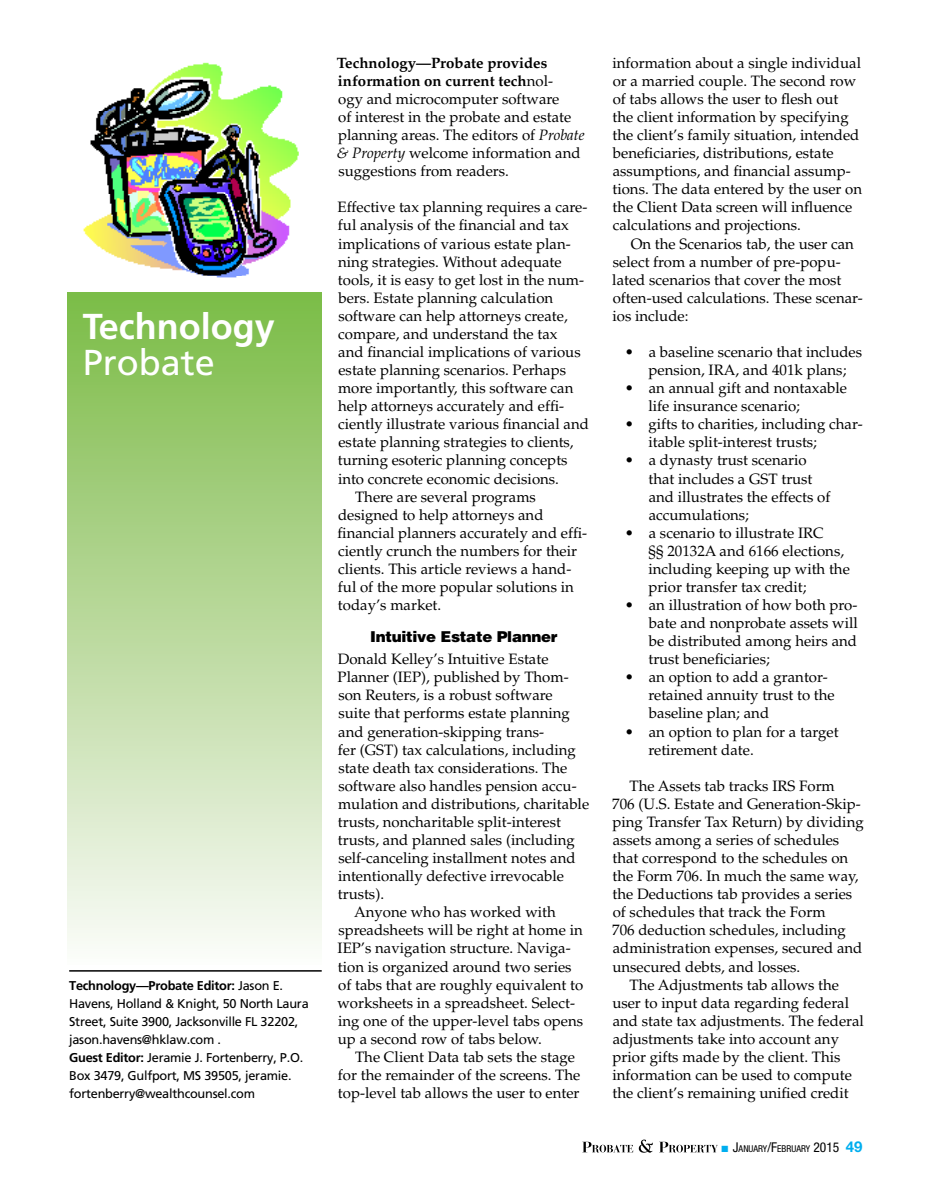
<style>
.page{position:relative;width:932px;height:1202px;background:#fff}
.page>*{position:absolute;margin:0;border:0;box-sizing:border-box;transform-origin:0 0}
.t1{font:700 36px "Frutiger LT Std";color:#fff}
.t2{font:36px "Frutiger LT Std";color:#fff}
.t3{font:15px/18px "Palatino LT Std";color:#000}
.t4{font:900 15px "Helvetica LT Std";letter-spacing:-.02em;color:#000}
.t5{font:12.75px/18px "Frutiger LT Std";letter-spacing:-.02em;color:#000}
.t6{font:condensed 9.45px "Helvetica Neue LT Std";color:#000}
.s1{font-weight:700}
.s2{font-style:italic}
.s3{color:#00aeef}
.s4{font-size:13.5px}
.s5{font-weight:700;font-stretch:normal;font-size:15px;color:#00aeef}
</style>
<div class="page">
<svg style="left:582px;top:1139px;width:135px;height:13px"></svg>
<div style="left:68px;top:292px;width:254px;height:672px;background:linear-gradient(to bottom,#7bba45,#fafaf7)"></div>
<img style="left:83px;top:62px;width:216px;height:216px">
<hr style="left:69px;top:970px;width:253px;height:1px;background:#000">
<h1 class="t1" style="left:83px;top:305px;width:194px">Technology</h1>
<h1 class="t2" style="left:83px;top:341px;width:134px">Probate</h1>
<p class="t5" style="left:69px;top:976px;width:241px"><span class="s1">Technology—Probate Editor:</span> Jason E.<br>Havens, Holland &amp; Knight, 50 North Laura Street, Suite 3900, Jacksonville FL 32202, jason.havens@hklaw.com .<br><span class="s1">Guest Editor:</span> Jeramie J. Fortenberry, P.O.<br>Box 3479, Gulfport, MS 39505, jeramie. fortenberry@wealthcounsel.com</p>
<p class="t3" style="left:337px;top:54px;width:249px"><span class="s1">Technology—Probate provides information on current tech</span>nol-<br>ogy and microcomputer software<br>of interest in the probate and estate planning areas. The editors of <span class="s2">Probate &amp; Property</span> welcome information and suggestions from readers.</p>
<p class="t3" style="left:337px;top:198px;width:251px">Effective tax planning requires a care-</p>
<p class="t3" style="left:338px;top:217px;width:232px">ful analysis of the financial and tax</p>
<p class="t3" style="left:338px;top:235px;width:234px">implications of various estate plan-</p>
<p class="t3" style="left:338px;top:253px;width:225px">ning strategies. Without adequate</p>
<p class="t3" style="left:338px;top:271px;width:248px">tools, it is easy to get lost in the num-</p>
<p class="t3" style="left:338px;top:289px;width:216px">bers. Estate planning calculation</p>
<p class="t3" style="left:338px;top:307px;width:231px">software can help attorneys create,</p>
<p class="t3" style="left:338px;top:325px;width:221px">compare, and understand the tax</p>
<p class="t3" style="left:338px;top:343px;width:244px">and financial implications of various</p>
<p class="t3" style="left:338px;top:361px;width:229px">estate planning scenarios. Perhaps</p>
<p class="t3" style="left:338px;top:379px;width:237px">more importantly, this software can</p>
<p class="t3" style="left:338px;top:397px;width:228px">help attorneys accurately and effi-</p>
<p class="t3" style="left:338px;top:415px;width:252px">ciently illustrate various financial and</p>
<p class="t3" style="left:338px;top:433px;width:237px">estate planning strategies to clients,</p>
<p class="t3" style="left:338px;top:451px;width:231px">turning esoteric planning concepts</p>
<p class="t3" style="left:338px;top:469px;width:222px">into concrete economic decisions.</p>
<p class="t3" style="left:355px;top:488px;width:182px">There are several programs</p>
<p class="t3" style="left:338px;top:506px;width:207px">designed to help attorneys and</p>
<p class="t3" style="left:337px;top:524px;width:251px">financial planners accurately and effi-</p>
<p class="t3" style="left:338px;top:542px;width:240px">ciently crunch the numbers for their</p>
<p class="t3" style="left:338px;top:560px;width:234px">clients. This article reviews a hand-</p>
<p class="t3" style="left:338px;top:578px;width:237px">ful of the more popular solutions in</p>
<p class="t3" style="left:338px;top:596px;width:105px">today’s market.</p>
<p class="t4" style="left:370px;top:626px;width:189px">Intuitive Estate Planner</p>
<p class="t3" style="left:338px;top:650px;width:212px">Donald Kelley’s Intuitive Estate</p>
<p class="t3" style="left:337px;top:668px;width:233px">Planner (IEP), published by Thom-</p>
<p class="t3" style="left:338px;top:686px;width:216px">son Reuters, is a robust software</p>
<p class="t3" style="left:338px;top:704px;width:233px">suite that performs estate planning</p>
<p class="t3" style="left:338px;top:722px;width:207px">and generation-skipping trans-</p>
<p class="t3" style="left:338px;top:741px;width:239px">fer (GST) tax calculations, including</p>
<p class="t3" style="left:338px;top:759px;width:230px">state death tax considerations. The</p>
<p class="t3" style="left:338px;top:777px;width:240px">software also handles pension accu-</p>
<p class="t3" style="left:338px;top:795px;width:252px">mulation and distributions, charitable</p>
<p class="t3" style="left:338px;top:813px;width:224px">trusts, noncharitable split-interest</p>
<p class="t3" style="left:338px;top:831px;width:238px">trusts, and planned sales (including</p>
<p class="t3" style="left:338px;top:849px;width:239px">self-canceling installment notes and</p>
<p class="t3" style="left:338px;top:867px;width:228px">intentionally defective irrevocable</p>
<p class="t3" style="left:338px;top:885px;width:48px">trusts).</p>
<p class="t3" style="left:354px;top:903px;width:203px">Anyone who has worked with</p>
<p class="t3" style="left:338px;top:921px;width:246px">spreadsheets will be right at home in</p>
<p class="t3" style="left:337px;top:939px;width:235px">IEP’s navigation structure. Naviga-</p>
<p class="t3" style="left:338px;top:957px;width:235px">tion is organized around two series</p>
<p class="t3" style="left:338px;top:975px;width:246px">of tabs that are roughly equivalent to</p>
<p class="t3" style="left:337px;top:993px;width:239px">worksheets in a spreadsheet. Select-</p>
<p class="t3" style="left:338px;top:1012px;width:247px">ing one of the upper-level tabs opens</p>
<p class="t3" style="left:338px;top:1030px;width:205px">up a second row of tabs below.</p>
<p class="t3" style="left:355px;top:1048px;width:221px">The Client Data tab sets the stage</p>
<p class="t3" style="left:338px;top:1066px;width:244px">for the remainder of the screens. The</p>
<p class="t3" style="left:338px;top:1084px;width:243px">top-level tab allows the user to enter</p>
<p class="t3" style="left:612px;top:54px;width:251px">information about a single individual or a married couple. The second row of tabs allows the user to flesh out the client information by specifying the client’s family situation, intended beneficiaries, distributions, estate assumptions, and financial assump&shy;tions. The data entered by the user on the Client Data screen will influence calculations and projections.</p>
<p class="t3" style="left:612px;top:235px;width:252px;text-indent:18px">On the Scenarios tab, the user can select from a number of pre-popu&shy;lated scenarios that cover the most often-used calculations. These scenar&shy;ios include:</p>
<p class="t3" style="left:625px;top:343px;width:239px;text-align:center">• a baseline scenario that includes pension, IRA, and 401k plans;</p>
<p class="t3" style="left:648px;top:379px;width:200px;text-indent:-23px">• an annual gift and nontaxable life insurance scenario;</p>
<p class="t3" style="left:648px;top:415px;width:216px;text-indent:-24px">• gifts to charities, including char&shy;itable split-interest trusts;</p>
<p class="t3" style="left:648px;top:451px;width:183px;text-indent:-24px">• a dynasty trust scenario that includes a GST trust and illustrates the effects of accumulations;</p>
<p class="t3" style="left:648px;top:524px;width:203px;text-indent:-24px">• a scenario to illustrate IRC<br>§§ 20132A and 6166 elections, including keeping up with the prior transfer tax credit;</p>
<p class="t3" style="left:648px;top:596px;width:211px;text-align:justify;text-indent:-24px">• an illustration of how both pro&shy;bate and nonprobate assets will be distributed among heirs and trust beneficiaries;</p>
<p class="t3" style="left:648px;top:668px;width:188px;text-indent:-24px">• an option to add a grantor&shy;retained annuity trust to the baseline plan; and</p>
<p class="t3" style="left:648px;top:722px;width:192px;text-indent:-24px">• an option to plan for a target retirement date.</p>
<p class="t3" style="left:629px;top:777px;width:207px">The Assets tab tracks IRS Form</p>
<p class="t3" style="left:612px;top:795px;width:250px">706 (U.S. Estate and Generation-Skip-</p>
<p class="t3" style="left:612px;top:813px;width:253px">ping Transfer Tax Return) by dividing</p>
<p class="t3" style="left:612px;top:831px;width:228px">assets among a series of schedules</p>
<p class="t3" style="left:612px;top:849px;width:237px">that correspond to the schedules on</p>
<p class="t3" style="left:612px;top:867px;width:248px">the Form 706. In much the same way,</p>
<p class="t3" style="left:612px;top:885px;width:241px">the Deductions tab provides a series</p>
<p class="t3" style="left:612px;top:903px;width:214px">of schedules that track the Form</p>
<p class="t3" style="left:612px;top:921px;width:235px">706 deduction schedules, including</p>
<p class="t3" style="left:612px;top:939px;width:251px">administration expenses, secured and</p>
<p class="t3" style="left:612px;top:957px;width:189px">unsecured debts, and losses.</p>
<p class="t3" style="left:629px;top:975px;width:211px">The Adjustments tab allows the</p>
<p class="t3" style="left:612px;top:993px;width:238px">user to input data regarding federal</p>
<p class="t3" style="left:612px;top:1012px;width:253px">and state tax adjustments. The federal</p>
<p class="t3" style="left:612px;top:1030px;width:228px">adjustments take into account any</p>
<p class="t3" style="left:612px;top:1048px;width:229px">prior gifts made by the client. This</p>
<p class="t3" style="left:612px;top:1066px;width:241px">information can be used to compute</p>
<p class="t3" style="left:612px;top:1084px;width:238px">the client’s remaining unified credit</p>
<p class="t6" style="left:721px;top:1143px;width:142px"><span class="s3">■</span> <span class="s4">J</span>ANUARY<span class="s4">/F</span>EBRUARY <span class="s4">2015</span> <span class="s5">49</span></p>
</div>
